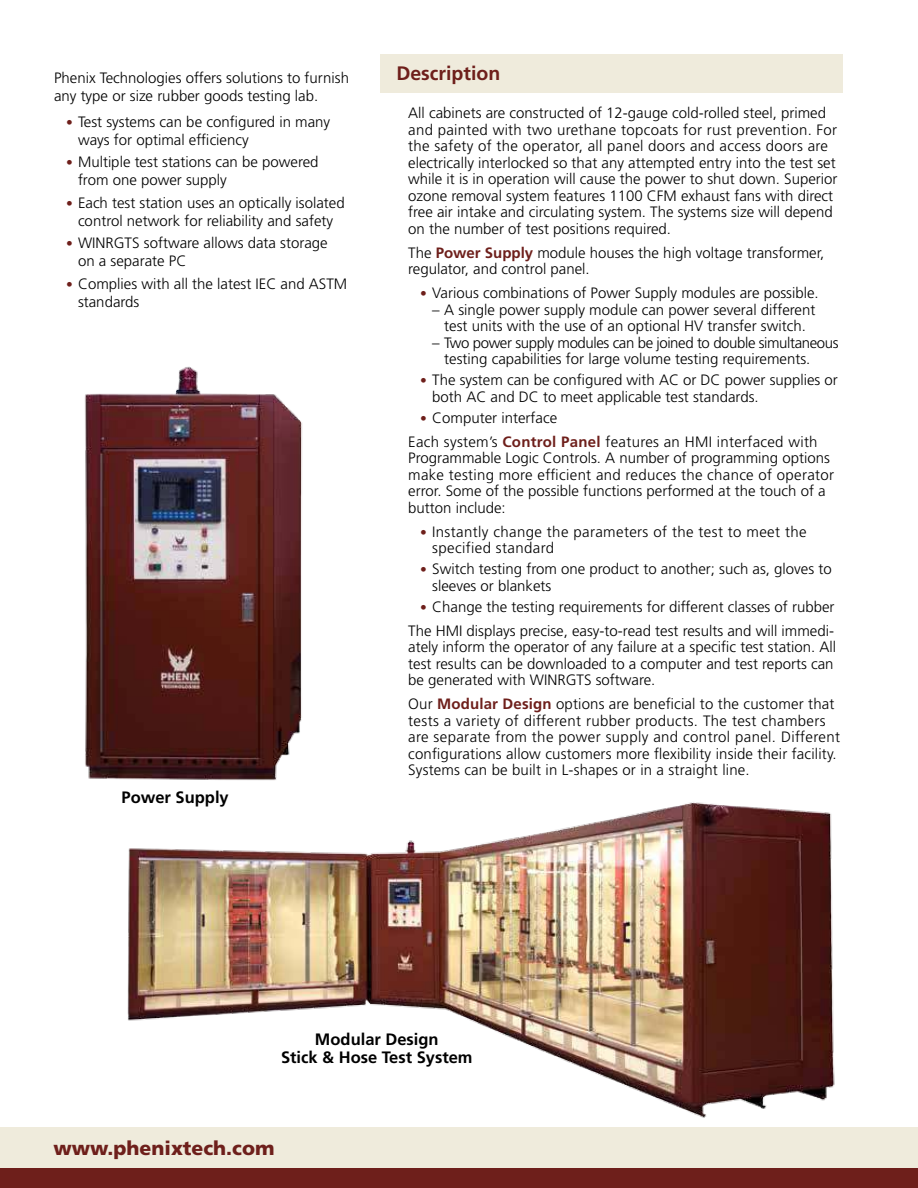
<style>
.page{position:relative;width:918px;height:1188px;background:#fff}
.page>*{position:absolute;margin:0;border:0;box-sizing:border-box;transform-origin:0 0}
.t1{font:900 19.5px "Frutiger";color:#6e1f1b}
.t2{font:700 19.5px "Frutiger";color:#6e1f1b}
.t3{font:700 16.5px/18px "Frutiger";color:#000;text-align:center}
.t4{font:300 15px/16.5px "Frutiger";color:#000}
.t5{font:300 15px/16.5px "Frutiger";letter-spacing:-.02em;color:#000}
.t6{font:300 15px/24px "Frutiger";letter-spacing:.02em;color:#000}
.t7{font:300 15px/16.5px "Frutiger";letter-spacing:.025em;color:#000}
.s1{font-size:13.5px;color:#6e1f1b}
.s2{font-weight:700;color:#6e1f1b}
</style>
<div class="page">
<div style="left:0;top:1127px;width:918px;height:47px;background:#efebdc"></div>
<div style="left:0;top:1169px;width:918px;height:19px;background:#6e1f1b"></div>
<img style="left:84px;top:366px;width:218px;height:415px">
<img style="left:127px;top:802px;width:708px;height:316px">
<div style="left:380px;top:54px;width:462px;height:39px;background:#efebdc"></div>
<p class="t4" style="left:54px;top:70px;width:297px;line-height:18px">Phenix Technologies offers solutions to furnish any type or size rubber goods testing lab.</p>
<p class="t4" style="left:78px;top:113px;width:254px;line-height:18px;text-indent:-12px"><span class="s1">•</span> Test systems can be configured in many ways for optimal efficiency</p>
<p class="t4" style="left:78px;top:154px;width:242px;line-height:18px;text-indent:-12px"><span class="s1">•</span> Multiple test stations can be powered from one power supply</p>
<p class="t4" style="left:66px;top:194px;width:280px;line-height:18px;text-align:center"><span class="s1">•</span> Each test station uses an optically isolated control network for reliability and safety</p>
<p class="t4" style="left:78px;top:235px;width:251px;line-height:18px;text-indent:-12px"><span class="s1">•</span> WINRGTS software allows data storage on a separate PC</p>
<p class="t4" style="left:78px;top:275px;width:271px;line-height:18px;text-indent:-12px"><span class="s1">•</span> Complies with all the latest IEC and ASTM standards</p>
<p class="t3" style="left:121px;top:790px;width:109px">Power Supply</p>
<h1 class="t2" style="left:396px;top:65px;width:105px">Description</h1>
<p class="t4" style="left:408px;top:106px;width:431px">All cabinets are constructed of 12-gauge cold-rolled steel, primed and painted with two urethane topcoats for rust prevention. For the safety of the operator, all panel doors and access doors are electrically interlocked so that any attempted entry into the test set while it is in operation will cause the power to shut down. Superior ozone removal system features 1100 CFM exhaust fans with direct free air intake and circulating system. The systems size will depend on the number of test positions required.</p>
<p class="t4" style="left:408px;top:245px;width:418px">The <span class="s2">Power Supply</span> module houses the high voltage transformer, regulator, and control panel.</p>
<p class="t4" style="left:420px;top:286px;width:400px"><span class="s1">•</span> Various combinations of Power Supply modules are possible.</p>
<p class="t4" style="left:432px;top:302px;width:385px;text-align:center">– A single power supply module can power several different test units with the use of an optional HV transfer switch.</p>
<p class="t5" style="left:444px;top:335px;width:396px;text-indent:-12px">– Two power supply modules can be joined to double simultaneous testing capabilities for large volume testing requirements.</p>
<p class="t4" style="left:432px;top:373px;width:407px;text-indent:-12px"><span class="s1">•</span> The system can be configured with AC or DC power supplies or both AC and DC to meet applicable test standards.</p>
<p class="t6" style="left:408px;top:407px;width:411px;text-indent:12px"><span class="s1">•</span> Computer interface<br>Each system’s <span class="s2">Control Panel</span> features an HMI interfaced with</p>
<p class="t4" style="left:408px;top:451px;width:427px">Programmable Logic Controls. A number of programming options make testing more efficient and reduces the chance of operator error. Some of the possible functions performed at the touch of a button include:</p>
<p class="t7" style="left:432px;top:524px;width:376px;text-indent:-12px"><span class="s1">•</span> Instantly change the parameters of the test to meet the specified standard</p>
<p class="t4" style="left:432px;top:562px;width:401px;text-indent:-12px"><span class="s1">•</span> Switch testing from one product to another; such as, gloves to sleeves or blankets</p>
<p class="t4" style="left:408px;top:596px;width:428px;line-height:24px;text-align:right"><span class="s1">•</span> Change the testing requirements for different classes of rubber<br>The HMI displays precise, easy-to-read test results and will immedi-</p>
<p class="t4" style="left:408px;top:640px;width:430px">ately inform the operator of any failure at a specific test station. All test results can be downloaded to a computer and test reports can be generated with WINRGTS software.</p>
<p class="t4" style="left:408px;top:697px;width:433px">Our <span class="s2">Modular Design</span> options are beneficial to the customer that tests a variety of different rubber products. The test chambers are separate from the power supply and control panel. Different configurations allow customers more flexibility inside their facility.<br>Systems can be built in L-shapes or in a straight line.</p>
<p class="t3" style="left:281px;top:1031px;width:193px">Modular Design<br>Stick &amp; Hose Test System</p>
<h1 class="t1" style="left:53px;top:1140px;width:223px">www.phenixtech.com</h1>
</div>
